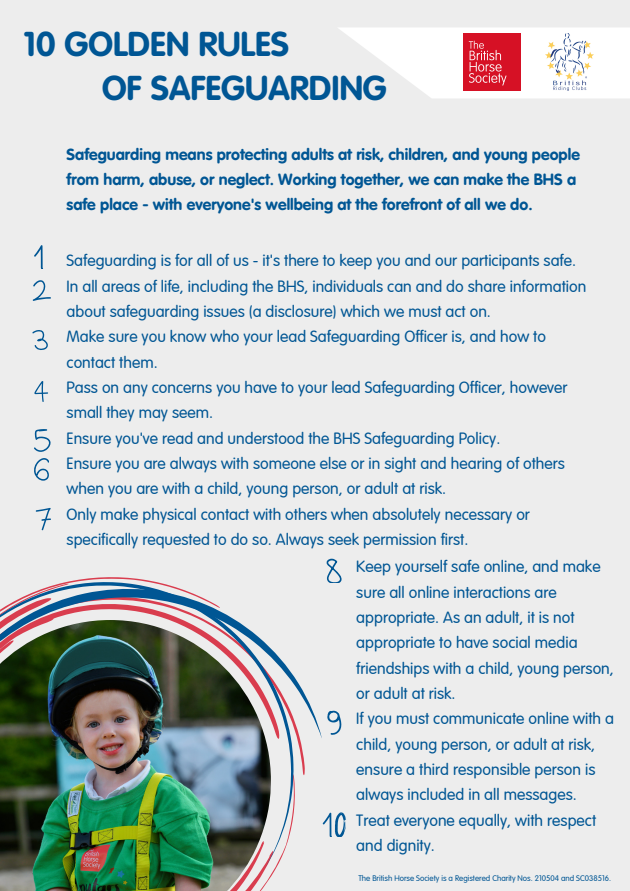
<style>
.page{position:relative;width:630px;height:891px;background:#ededed}
.page>*{position:absolute;margin:0;border:0;box-sizing:border-box;transform-origin:0 0}
.t1{font:700 34px "VAG Rounded Std";color:#005694}
.t2{font:300 16px/25.2px "VAG Rounded";color:#005694}
.t3{font:16px/25.2px "VAG Rounded Bold";color:#005694}
.t4{font:300 8px "VAG Rounded";color:#005694}
</style>
<div class="page">
<svg style="left:339px;top:28px;width:291px;height:70px;fill:#fff"></svg>
<img style="left:464px;top:34px;width:57px;height:57px">
<svg style="left:0;top:511px;width:343px;height:358px"></svg>
<img style="left:0;top:620px;width:271px;height:271px">
<svg style="left:34px;top:245px;width:9px;height:24px"></svg>
<svg style="left:32px;top:280px;width:18px;height:21px"></svg>
<svg style="left:32px;top:330px;width:15px;height:20px"></svg>
<svg style="left:34px;top:381px;width:14px;height:21px"></svg>
<svg style="left:34px;top:429px;width:17px;height:23px"></svg>
<svg style="left:34px;top:458px;width:14px;height:23px"></svg>
<svg style="left:36px;top:508px;width:15px;height:23px"></svg>
<svg style="left:326px;top:559px;width:15px;height:24px"></svg>
<svg style="left:327px;top:710px;width:15px;height:24px"></svg>
<svg style="left:323px;top:812px;width:23px;height:24px"></svg>
<img style="left:546px;top:34px;width:48px;height:57px">
<p class="t1" style="left:23px;top:30px;width:267px">10 GOLDEN RULES</p>
<p class="t1" style="left:102px;top:74px;width:286px">OF SAFEGUARDING</p>
<p class="t3" style="left:67px;top:143px;width:515px">Safeguarding means protecting adults at risk, children, and young people from harm, abuse, or neglect. Working together, we can make the BHS a safe place - with everyone's wellbeing at the forefront of all we do.</p>
<p class="t2" style="left:67px;top:249px;width:511px">Safeguarding is for all of us - it's there to keep you and our participants safe.</p>
<p class="t2" style="left:67px;top:274px;width:521px">In all areas of life, including the BHS, individuals can and do share information about safeguarding issues (a disclosure) which we must act on.</p>
<p class="t2" style="left:67px;top:325px;width:481px">Make sure you know who your lead Safeguarding Officer is, and how to contact them.</p>
<p class="t2" style="left:67px;top:375px;width:502px">Pass on any concerns you have to your lead Safeguarding Officer, however small they may seem.</p>
<p class="t2" style="left:67px;top:426px;width:435px">Ensure you've read and understood the BHS Safeguarding Policy.</p>
<p class="t2" style="left:67px;top:451px;width:500px">Ensure you are always with someone else or in sight and hearing of others when you are with a child, young person, or adult at risk.</p>
<p class="t2" style="left:67px;top:502px;width:465px">Only make physical contact with others when absolutely necessary or specifically requested to do so. Always seek permission first.</p>
<p class="t2" style="left:356px;top:555px;width:259px">Keep yourself safe online, and make sure all online interactions are appropriate. As an adult, it is not appropriate to have social media friendships with a child, young person, or adult at risk.</p>
<p class="t2" style="left:356px;top:707px;width:259px">If you must communicate online with a child, young person, or adult at risk, ensure a third responsible person is always included in all messages.</p>
<p class="t2" style="left:356px;top:808px;width:241px">Treat everyone equally, with respect and dignity.</p>
<p class="t4" style="left:358px;top:874px;width:254px">The British Horse Society is a Registered Charity Nos. 210504 and SC038516.</p>
</div>
